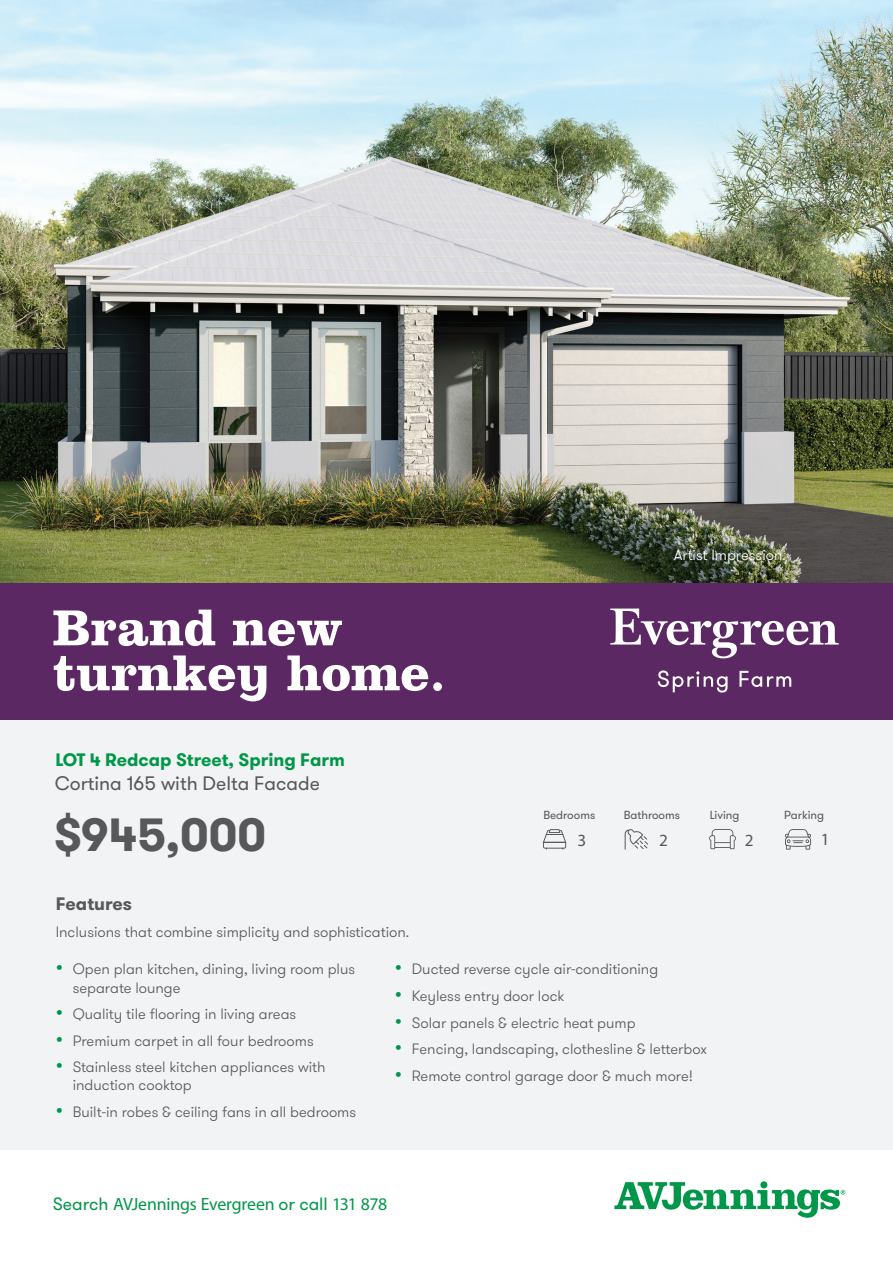
<style>
.page{position:relative;width:893px;height:1263px;background:#fff}
.page>*{position:absolute;margin:0;border:0;box-sizing:border-box;transform-origin:0 0}
.t1{font:52.5px/45px "Clarendon For AV Jennings";color:#fff}
.t2{font:700 46.5px "GT Walsheim";color:#57585a}
.t3{font:19.5px "GT Walsheim";color:#57585a}
.t4{font:700 18px "GT Walsheim";color:#009748}
.t5{font:700 18px "GT Walsheim";color:#57585a}
.t6{font:17.85px "Myriad Pro";letter-spacing:-.01em;color:#009748}
.t7{font:17.1px "Myriad Pro";color:#57585a}
.t8{font:300 15px/18px "GT Walsheim";color:#57585a}
.t9{font:300 15px "GT Walsheim";color:#fff}
.t10{font:11.7px "GT Walsheim";color:#57585a}
.s1{font-weight:400;font-size:21px;color:#009748}
.s2{font-family:"GT Walsheim"}
</style>
<div class="page">
<div style="left:0;top:720px;width:893px;height:429px;background:#f2f3f4"></div>
<svg style="left:614px;top:1181px;width:231px;height:37px"></svg>
<div style="left:0;top:581px;width:893px;height:139px;background:#5b2864"></div>
<svg style="left:610px;top:608px;width:229px;height:50px"></svg>
<svg style="left:658px;top:670px;width:69px;height:22px"></svg>
<svg style="left:739px;top:671px;width:52px;height:16px"></svg>
<svg style="left:785px;top:829px;width:26px;height:21px"></svg>
<svg style="left:543px;top:829px;width:23px;height:21px"></svg>
<svg style="left:625px;top:829px;width:23px;height:21px"></svg>
<svg style="left:709px;top:829px;width:27px;height:20px"></svg>
<img style="left:0;top:0;width:893px;height:582px">
<h1 class="t1" style="left:53px;top:605px;width:394px">Brand new turnkey home.</h1>
<p class="t4" style="left:55px;top:748px;width:291px">LOT 4 Redcap Street, Spring Farm</p>
<h3 class="t3" style="left:55px;top:770px;width:267px">Cortina 165 with Delta Facade</h3>
<h2 class="t2" style="left:53px;top:805px;width:215px">$945,000</h2>
<p class="t9" style="left:674px;top:545px;width:113px">Artist Impression.</p>
<p class="t10" style="left:543px;top:807px;width:53px">Bedrooms</p>
<p class="t10" style="left:624px;top:807px;width:58px">Bathrooms</p>
<p class="t10" style="left:710px;top:807px;width:31px">Living</p>
<p class="t10" style="left:784px;top:807px;width:41px">Parking</p>
<p class="t7" style="left:577px;top:830px;width:10px">3</p>
<p class="t7" style="left:659px;top:830px;width:10px">2</p>
<p class="t7" style="left:745px;top:830px;width:10px">2</p>
<p class="t7" style="left:821px;top:829px;width:10px">1</p>
<p class="t5" style="left:56px;top:892px;width:78px">Features</p>
<p class="t8" style="left:56px;top:923px;width:355px">Inclusions that combine simplicity and sophistication.</p>
<p class="t8" style="left:73px;top:961px;width:284px;text-indent:-17px"><span class="s1">•</span> Open plan kitchen, dining, living room plus separate lounge</p>
<p class="t8" style="left:56px;top:1005px;width:242px"><span class="s1">•</span> Quality tile flooring in living areas</p>
<p class="t8" style="left:56px;top:1032px;width:260px"><span class="s1">•</span> Premium carpet in all four bedrooms</p>
<p class="t8" style="left:73px;top:1058px;width:254px;text-indent:-17px"><span class="s1">•</span> Stainless steel kitchen appliances with induction cooktop</p>
<p class="t8" style="left:56px;top:1103px;width:302px"><span class="s1">•</span> Built-in robes &amp; ceiling fans in all bedrooms</p>
<p class="t8" style="left:395px;top:961px;width:265px"><span class="s1">•</span> Ducted reverse cycle air-conditioning</p>
<p class="t8" style="left:395px;top:987px;width:171px"><span class="s1">•</span> Keyless entry door lock</p>
<p class="t8" style="left:395px;top:1014px;width:242px"><span class="s1">•</span> Solar panels &amp; electric heat pump</p>
<p class="t8" style="left:395px;top:1040px;width:314px"><span class="s1">•</span> Fencing, landscaping, clothesline &amp; letterbox</p>
<p class="t8" style="left:395px;top:1067px;width:300px"><span class="s1">•</span> Remote control garage door &amp; much more!</p>
<p class="t6" style="left:53px;top:1193px;width:336px"><span class="s2">Search</span> AVJennings Evergreen <span class="s2">or call</span> 131 878</p>
</div>
